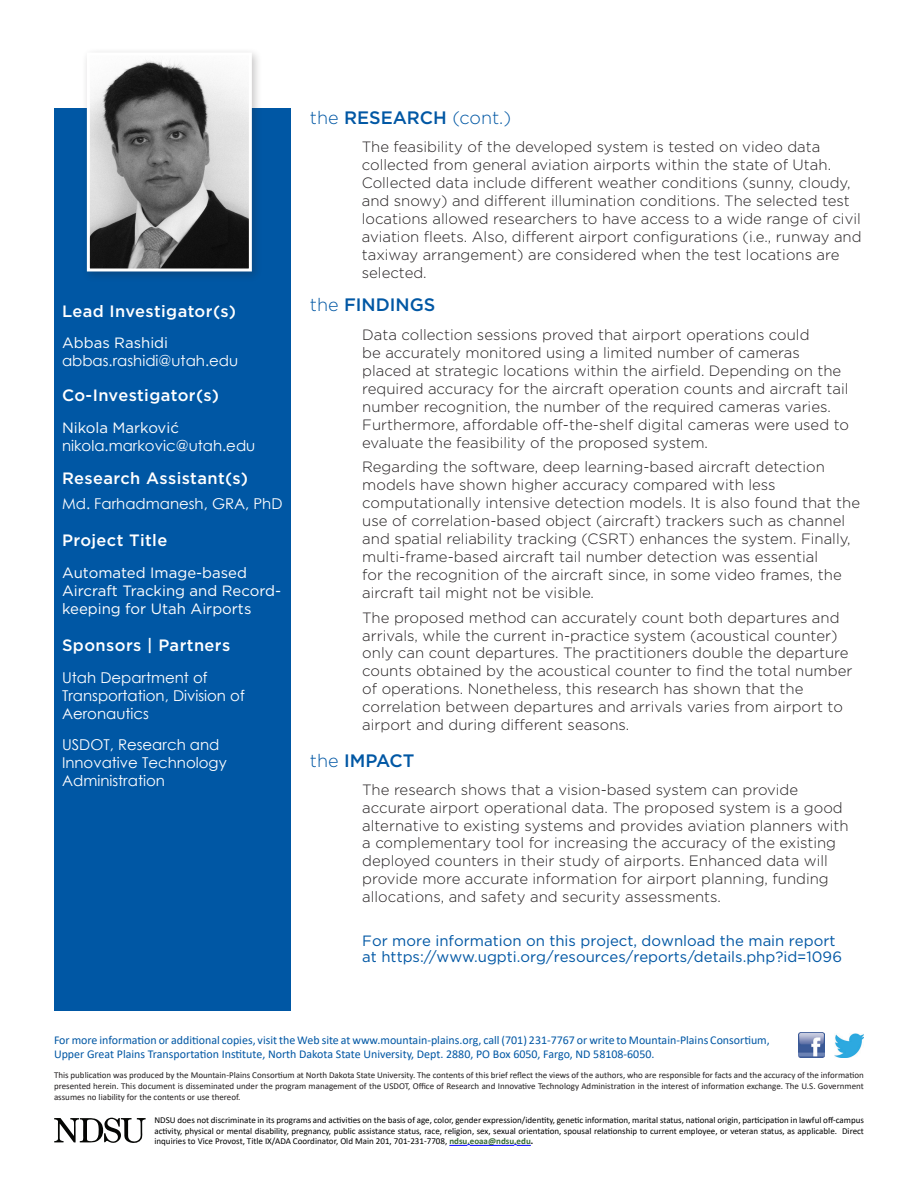
<style>
.page{position:relative;width:918px;height:1188px;background:#fff}
.page>*{position:absolute;margin:0;border:0;box-sizing:border-box;transform-origin:0 0}
.t1{font:500 18px "Gotham";color:#0057a4}
.t2{font:300 18px "Gotham";color:#0057a4}
.t3{font:500 16.5px "Gotham";letter-spacing:.025em;color:#fff}
.t4{font:300 15px/18px "Gotham";color:#231f20}
.t5{font:15px/18px "Century Gothic";color:#fff}
.t6{font:15px/15.9px "Gotham";color:#0057a4}
.t7{font:15px/18px "Gotham";color:#fff}
.t8{font:12px/14.4px "Calibri";color:#0057a4}
.t9{font:9px/10.8px "Calibri";color:#000;text-align:justify}
.t10{font:9px/10.8px "Calibri";color:#231f20;text-align:justify}
.s1{font-weight:500}
.s2{font-weight:300}
.s3{font-weight:700;color:#363}
.s4{font-weight:700}
</style>
<div class="page">
<div style="left:54px;top:108px;width:236px;height:903px;background:#0057a4"></div>
<img style="left:834px;top:1033px;width:30px;height:25px">
<img style="left:798px;top:1032px;width:26px;height:26px">
<svg style="left:449px;top:1144px;width:21px;height:2px"></svg>
<hr style="left:470px;top:1145px;width:44px;height:1px;background:#00f">
<svg style="left:514px;top:1144px;width:17px;height:2px"></svg>
<svg style="left:54px;top:1118px;width:92px;height:25px"></svg>
<div style="left:81px;top:47px;width:182px;height:235px;background:#231f20;opacity:.25"></div>
<img style="left:91px;top:57px;width:157px;height:210px">
<div style="left:87px;top:53px;width:165px;height:218px;border:3px solid #fff"></div>
<h1 class="t3" style="left:62px;top:300px;width:175px">Lead Investigator(s)</h1>
<p class="t7" style="left:62px;top:334px;width:108px">Abbas Rashidi</p>
<p class="t5" style="left:62px;top:352px;width:178px">abbas.rashidi@utah.edu</p>
<h1 class="t3" style="left:62px;top:385px;width:159px">Co-Investigator(s)</h1>
<p class="t7" style="left:62px;top:418px;width:118px">Nikola Marković</p>
<p class="t5" style="left:62px;top:436px;width:195px">nikola.markovic@utah.edu</p>
<h1 class="t3" style="left:62px;top:467px;width:188px">Research Assistant(s)</h1>
<p class="t5" style="left:62px;top:494px;width:222px">Md. Farhadmanesh, GRA, PhD</p>
<h1 class="t3" style="left:62px;top:530px;width:107px">Project Title</h1>
<p class="t7" style="left:62px;top:563px;width:221px">Automated Image-based<br>Aircraft Tracking and Record&shy;keeping for Utah Airports</p>
<h1 class="t3" style="left:62px;top:635px;width:170px">Sponsors | Partners</h1>
<p class="t5" style="left:62px;top:668px;width:184px">Utah Department of<br>Transportation, Division of<br>Aeronautics</p>
<p class="t5" style="left:62px;top:735px;width:166px">USDOT, Research and<br>Innovative Technology<br>Administration</p>
<h1 class="t2" style="left:310px;top:106px;width:203px">the <span class="s1">RESEARCH</span> (cont.)</h1>
<p class="t4" style="left:362px;top:138px;width:501px">The feasibility of the developed system is tested on video data collected from general aviation airports within the state of Utah.<br>Collected data include different weather conditions (sunny, cloudy, and snowy) and different illumination conditions. The selected test locations allowed researchers to have access to a wide range of civil aviation fleets. Also, different airport configurations (i.e., runway and taxiway arrangement) are considered when the test locations are selected.</p>
<h1 class="t1" style="left:310px;top:293px;width:127px"><span class="s2">the</span> FINDINGS</h1>
<p class="t4" style="left:362px;top:325px;width:488px">Data collection sessions proved that airport operations could<br>be accurately monitored using a limited number of cameras placed at strategic locations within the airfield. Depending on the required accuracy for the aircraft operation counts and aircraft tail number recognition, the number of the required cameras varies.<br>Furthermore, affordable off-the-shelf digital cameras were used to evaluate the feasibility of the proposed system.</p>
<p class="t4" style="left:362px;top:458px;width:499px">Regarding the software, deep learning-based aircraft detection models have shown higher accuracy compared with less computationally intensive detection models. It is also found that the use of correlation-based object (aircraft) trackers such as channel and spatial reliability tracking (CSRT) enhances the system. Finally, multi-frame-based aircraft tail number detection was essential<br>for the recognition of the aircraft since, in some video frames, the aircraft tail might not be visible.</p>
<p class="t4" style="left:362px;top:608px;width:492px">The proposed method can accurately count both departures and arrivals, while the current in-practice system (acoustical counter) only can count departures. The practitioners double the departure counts obtained by the acoustical counter to find the total number of operations. Nonetheless, this research has shown that the correlation between departures and arrivals varies from airport to airport and during different seasons.</p>
<h1 class="t1" style="left:310px;top:749px;width:106px"><span class="s2">the</span> IMPACT</h1>
<p class="t4" style="left:362px;top:780px;width:488px">The research shows that a vision-based system can provide accurate airport operational data. The proposed system is a good alternative to existing systems and provides aviation planners with a complementary tool for increasing the accuracy of the existing deployed counters in their study of airports. Enhanced data will provide more accurate information for airport planning, funding allocations, and safety and security assessments.</p>
<p class="t6" style="left:362px;top:933px;width:481px">For more information on this project, download the main report at https://www.ugpti.org/resources/reports/details.php?id=1096</p>
<p class="t8" style="left:54px;top:1032px;width:717px">For more information or additional copies, visit the Web site at www.mountain-plains.org, call (701) 231-7767 or write to Mountain-Plains Consortium,<br>Upper Great Plains Transportation Institute, North Dakota State University, Dept. 2880, PO Box 6050, Fargo, ND 58108-6050.</p>
<p class="t10" style="left:54px;top:1070px;width:811px">This publication was produced by the Mountain-Plains Consortium at North Dakota State University. The contents of this brief reflect the views of the authors, who are responsible for facts and the accuracy of the information presented herein. This document is disseminated under the program management of the USDOT, Office of Research and Innovative Technology Administration in the interest of information exchange. The U.S. Government assumes no liability for the contents or use thereof.</p>
<p class="t9" style="left:154px;top:1114px;width:711px">NDSU does not discriminate in its programs and activities on the basis of age, color, gender expression/identity, genetic information, marital status, national origin, participation in lawful off-campus activity, physical or mental disability, pregnancy, public assistance status, race, religion, sex, sexual orientation, spousal relationship to current employee, or veteran status, as applicable. Direct inquiries to Vice Provost, Title IX/ADA Coordinator, Old Main 201, 701-231-7708, <span class="s3">ndsu.eoaa@ndsu.edu</span><span class="s4">.</span></p>
</div>
